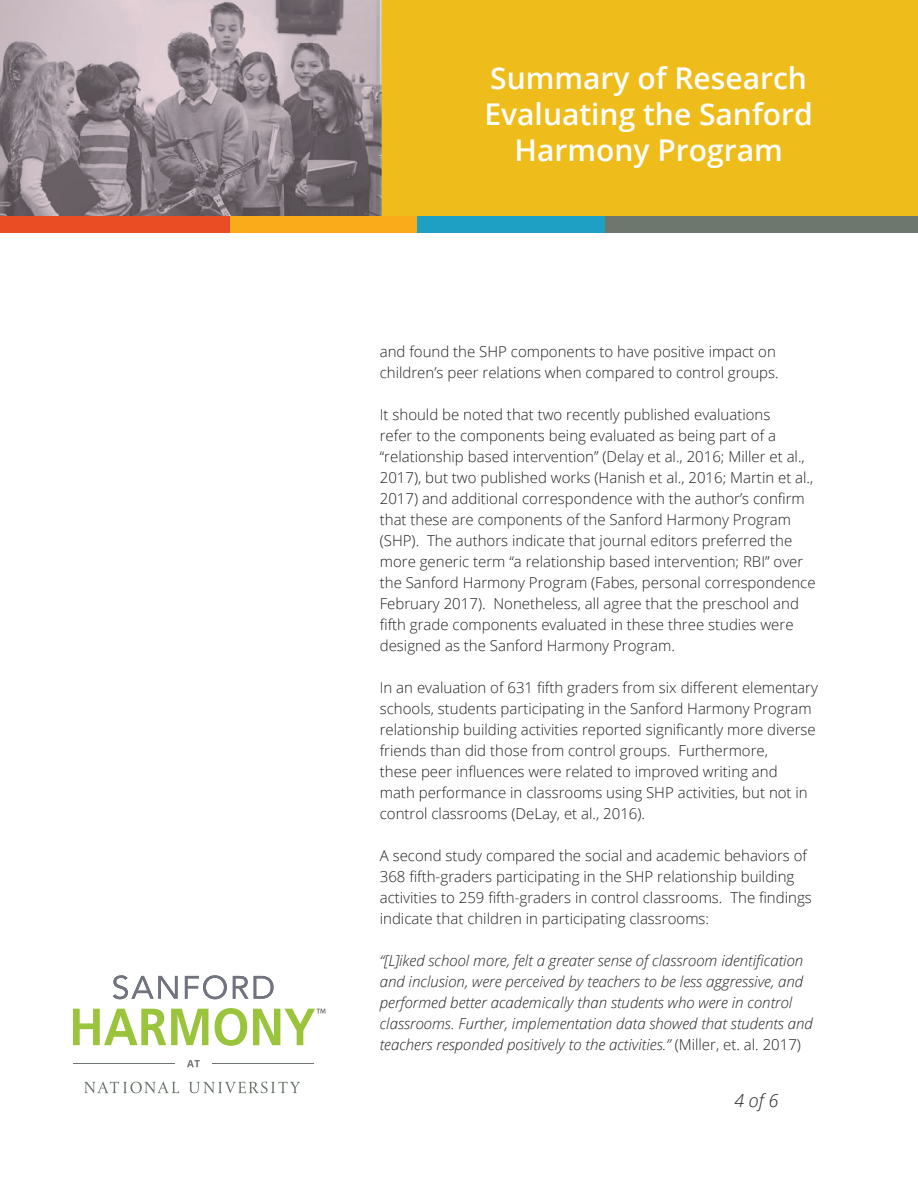
<style>
.page{position:relative;width:918px;height:1188px;background:#fff}
.page>*{position:absolute;margin:0;border:0;box-sizing:border-box;transform-origin:0 0}
.t1{font:600 30px/36px "Open Sans";color:#fff;text-align:center}
.t2{font:italic 300 18px "Open Sans";color:#231f20}
.t3{font:300 15px/21px "Open Sans";color:#231f20}
.t4{font:italic 300 15px/21px "Open Sans";color:#231f20}
.s1{font-style:normal}
</style>
<div class="page">
<div style="left:333px;top:0;width:585px;height:220px;background:#eebc1b"></div>
<img style="left:0;top:0;width:380px;height:216px">
<svg style="left:113px;top:975px;width:65px;height:24px"></svg>
<svg style="left:185px;top:975px;width:42px;height:24px"></svg>
<svg style="left:233px;top:976px;width:15px;height:23px"></svg>
<svg style="left:254px;top:976px;width:20px;height:23px"></svg>
<svg style="left:73px;top:1008px;width:253px;height:38px"></svg>
<svg style="left:84px;top:1081px;width:95px;height:13px"></svg>
<svg style="left:189px;top:1082px;width:111px;height:12px"></svg>
<hr style="left:73px;top:1063px;width:102px;height:1px;background:#6d776e">
<svg style="left:187px;top:1060px;width:13px;height:7px"></svg>
<hr style="left:212px;top:1063px;width:101px;height:1px;background:#6d776e">
<div style="left:459px;top:216px;width:459px;height:16px;background:#6d776e"></div>
<div style="left:0;top:216px;width:230px;height:16px;background:#ea4d24"></div>
<div style="left:230px;top:216px;width:187px;height:16px;background:#faab1a"></div>
<div style="left:417px;top:216px;width:187px;height:16px;background:#1da0c3"></div>
<h1 class="t1" style="left:484px;top:60px;width:330px">Summary of Research<br>Evaluating the Sanford<br>Harmony Program</h1>
<p class="t3" style="left:380px;top:341px;width:400px">and found the SHP components to have positive impact on children’s peer relations when compared to control groups.</p>
<p class="t3" style="left:380px;top:404px;width:437px">It should be noted that two recently published evaluations<br>refer to the components being evaluated as being part of a “relationship based intervention” (Delay et al., 2016; Miller et al., 2017), but two published works (Hanish et al., 2016; Martin et al., 2017) and additional correspondence with the author’s confirm that these are components of the Sanford Harmony Program (SHP). The authors indicate that journal editors preferred the more generic term “a relationship based intervention; RBI” over the Sanford Harmony Program (Fabes, personal correspondence February 2017). Nonetheless, all agree that the preschool and fifth grade components evaluated in these three studies were designed as the Sanford Harmony Program.</p>
<p class="t3" style="left:380px;top:677px;width:440px">In an evaluation of 631 fifth graders from six different elementary schools, students participating in the Sanford Harmony Program relationship building activities reported significantly more diverse friends than did those from control groups. Furthermore,<br>these peer influences were related to improved writing and<br>math performance in classrooms using SHP activities, but not in control classrooms (DeLay, et al., 2016).</p>
<p class="t3" style="left:380px;top:845px;width:434px">A second study compared the social and academic behaviors of 368 fifth-graders participating in the SHP relationship building activities to 259 fifth-graders in control classrooms. The findings indicate that children in participating classrooms:</p>
<p class="t4" style="left:380px;top:950px;width:435px">“[L]iked school more, felt a greater sense of classroom identification and inclusion, were perceived by teachers to be less aggressive, and performed better academically than students who were in control classrooms. Further, implementation data showed that students and teachers responded positively to the activities.” <span class="s1">(Miller, et. al. 2017)</span></p>
<p class="t2" style="left:734px;top:1089px;width:46px">4 of 6</p>
</div>
